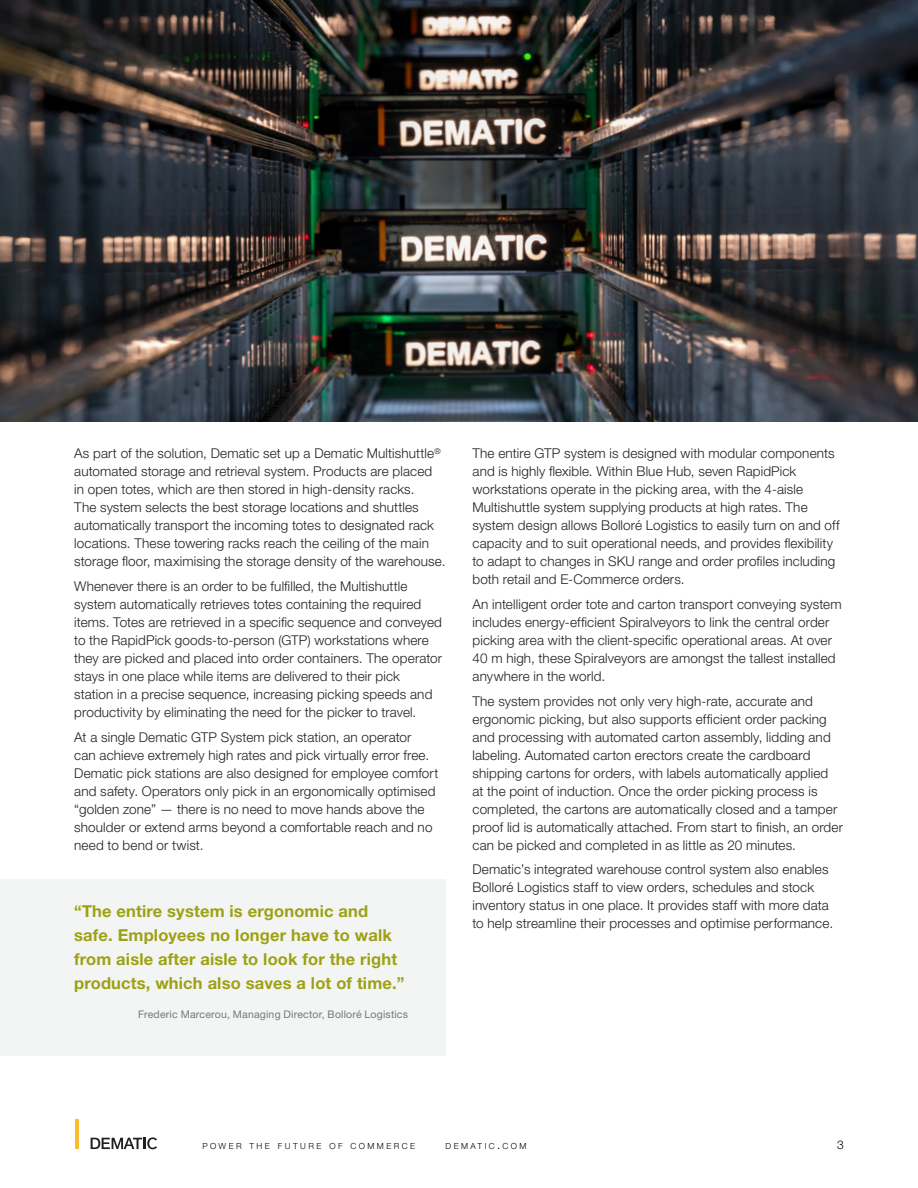
<style>
.page{position:relative;width:918px;height:1188px;background:#fff}
.page>*{position:absolute;margin:0;border:0;box-sizing:border-box;transform-origin:0 0}
.CS_About_Callout{font:700 16.5px/24px "Helvetica Neue LT Std";letter-spacing:.01em;color:#9da113}
.CS_Body{font:300 13.5px/18px "Helvetica Neue LT Std";letter-spacing:.01em;color:#231f20}
.t1{font:300 12px "Helvetica Neue LT Std";color:#00000b}
.CS_Sidebar_Quote_Aut{font:10.5px "Helvetica Neue LT Std";letter-spacing:.015em;color:#76787b}
.t2{font:300 8.4px "Helvetica Neue LT Std";letter-spacing:.29em;color:#00000b}
.s1{font-size:12px}
</style>
<div class="page">
<img style="left:0;top:0;width:918px;height:421px">
<div style="left:0;top:879px;width:446px;height:177px;background:#f3f4f4"></div>
<svg style="left:91px;top:1137px;width:66px;height:12px"></svg>
<hr style="left:75px;top:1120px;width:4px;height:29px;background:#fdbb2e">
<p class="CS_Body" style="left:74px;top:444px;width:373px">As part of the solution, Dematic set up a Dematic Multishuttle<sup>® </sup>automated storage and retrieval system. Products are placed in open totes, which are then stored in high-density racks.<br>The system selects the best storage locations and shuttles automatically transport the incoming totes to designated rack locations. These towering racks reach the ceiling of the main storage floor, maximising the storage density of the warehouse.</p>
<p class="CS_Body" style="left:74px;top:577px;width:369px">Whenever there is an order to be fulfilled, the Multishuttle system automatically retrieves totes containing the required items. Totes are retrieved in a specific sequence and conveyed to the RapidPick goods-to-person (GTP) workstations where they are picked and placed into order containers. The operator stays in one place while items are delivered to their pick station in a precise sequence, increasing picking speeds and productivity by eliminating the need for the picker to travel.</p>
<p class="CS_Body" style="left:74px;top:728px;width:366px">At a single Dematic GTP System pick station, an operator<br>can achieve extremely high rates and pick virtually error free.<br>Dematic pick stations are also designed for employee comfort and safety. Operators only pick in an ergonomically optimised “golden zone” — there is no need to move hands above the shoulder or extend arms beyond a comfortable reach and no need to bend or twist.</p>
<p class="CS_About_Callout" style="left:74px;top:899px;width:332px">“The entire system is ergonomic and safe. Employees no longer have to walk from aisle after aisle to look for the right products, which also saves a lot of time.”</p>
<p class="CS_Sidebar_Quote_Aut" style="left:138px;top:1008px;width:272px">Frederic Marcerou, Managing Director, Bolloré Logistics</p>
<p class="CS_Body" style="left:472px;top:444px;width:369px">The entire GTP system is designed with modular components and is highly flexible. Within Blue Hub, seven RapidPick workstations operate in the picking area, with the 4-aisle Multishuttle system supplying products at high rates. The system design allows Bolloré Logistics to easily turn on and off capacity and to suit operational needs, and provides flexibility to adapt to changes in SKU range and order profiles including both retail and E-Commerce orders.</p>
<p class="CS_Body" style="left:472px;top:595px;width:371px">An intelligent order tote and carton transport conveying system includes energy-efficient Spiralveyors to link the central order picking area with the client-specific operational areas. At over 40 m high, these Spiralveyors are amongst the tallest installed anywhere in the world.</p>
<p class="CS_Body" style="left:472px;top:692px;width:372px">The system provides not only very high-rate, accurate and ergonomic picking, but also supports efficient order packing and processing with automated carton assembly, lidding and labeling. Automated carton erectors create the cardboard shipping cartons for orders, with labels automatically applied<br>at the point of induction. Once the order picking process is completed, the cartons are automatically closed and a tamper proof lid is automatically attached. From start to finish, an order can be picked and completed in as little as 20 minutes.</p>
<p class="CS_Body" style="left:472px;top:860px;width:362px">Dematic’s integrated warehouse control system also enables Bolloré Logistics staff to view orders, schedules and stock inventory status in one place. It provides staff with more data to help streamline their processes and optimise performance.</p>
<p class="t2" style="left:202px;top:1141px;width:214px">POWER THE FUTURE OF COMMERCE</p>
<p class="t2" style="left:445px;top:1141px;width:83px">DEMATIC<span class="s1">.</span>COM</p>
<p class="t1" style="left:837px;top:1138px;width:8px">3</p>
</div>
